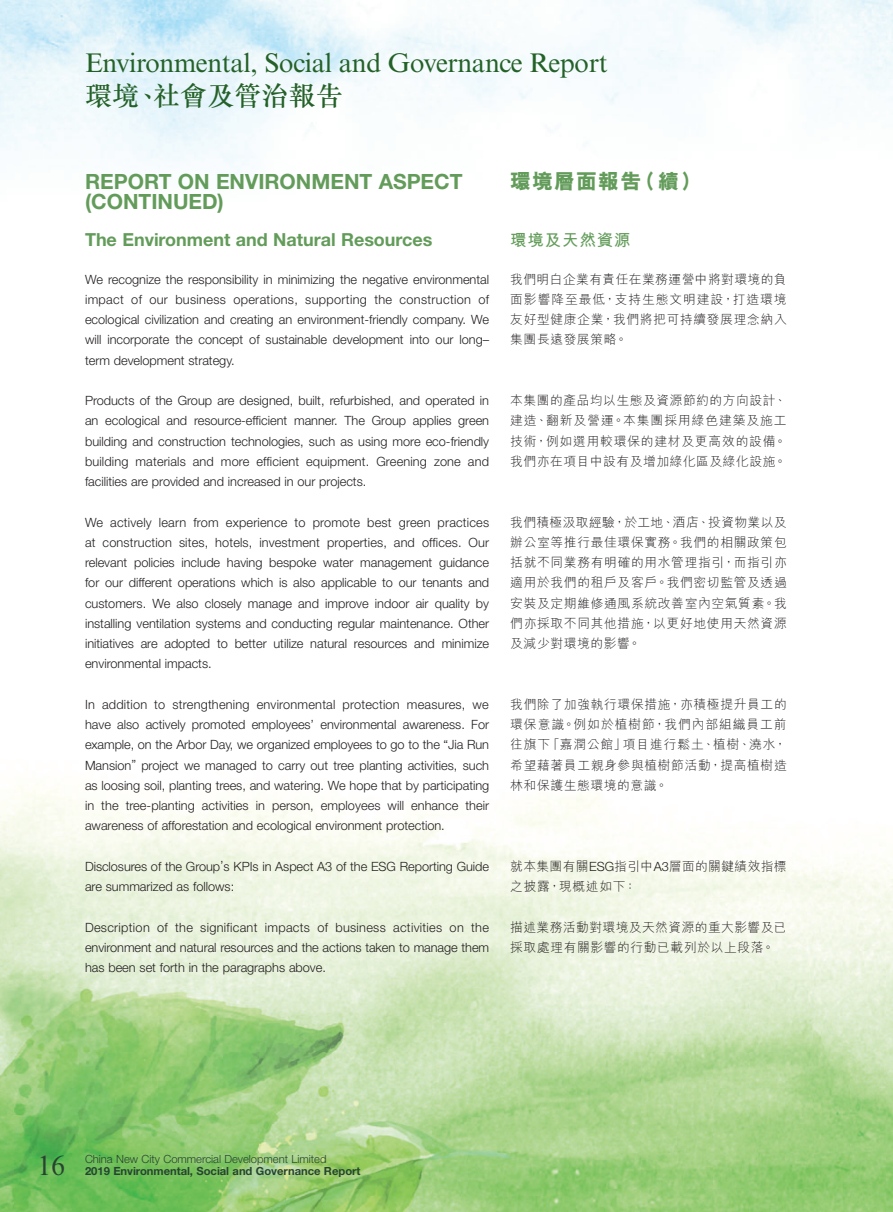
<style>
.page{position:relative;width:893px;height:1212px;background:#fff}
.page>*{position:absolute;margin:0;border:0;box-sizing:border-box;transform-origin:0 0}
.t1{font:27.75px "Times New Roman MT Std";color:#264431}
.t2{font:27px "Times New Roman MT Std";letter-spacing:-.015em;color:#246128}
.t3{font:500 27px "M Sung HK";letter-spacing:.005em;color:#246128}
.Heading_1{font:700 21px/20.2px "Helvetica Neue LT Std";color:#639c5a}
.C_Heading_1{font:800 21px "M Hei HK";letter-spacing:.05em;color:#639c5a}
.Heading_2{font:700 18px "Helvetica Neue LT Std";color:#639c5a}
.C_Heading_2{font:700 16.5px "M Hei HK";letter-spacing:.05em;color:#639c5a}
.Body_Text{font:300 12.75px/20.2px "Helvetica Neue LT Std";color:#231f20;text-align:justify}
.C_Body_Text{font:300 12.75px/20.2px "M Hei HK";letter-spacing:.05em;color:#231f20;text-align:justify}
.C_Body_Text-2{font:300 12.75px/20.2px "M Hei HK";letter-spacing:.03em;color:#231f20}
.t4{font:700 11.25px "Helvetica Neue LT Std";letter-spacing:-.005em;color:#264431}
.t5{font:300 11.25px "Helvetica Neue LT Std";letter-spacing:-.005em;color:#264431}
.s1{font-family:"Helvetica Neue LT Std"}
</style>
<div class="page">
<img style="left:0;top:0;width:893px;height:1212px">
<h2 class="t2" style="left:85px;top:47px;width:524px">Environmental, Social and Governance Report</h2>
<h2 class="t3" style="left:85px;top:77px;width:259px">環境、社會及管治報告</h2>
<p class="Heading_1" style="left:85px;top:171px;width:379px">REPORT ON ENVIRONMENT ASPECT (CONTINUED)</p>
<p class="Heading_2" style="left:85px;top:229px;width:349px">The Environment and Natural Resources</p>
<p class="Body_Text" style="left:85px;top:269px;width:406px">We recognize the responsibility in minimizing the negative environmental impact of our business operations, supporting the construction of ecological civilization and creating an environment-friendly company. We will incorporate the concept of sustainable development into our long– term development strategy.</p>
<p class="Body_Text" style="left:85px;top:390px;width:406px">Products of the Group are designed, built, refurbished, and operated in an ecological and resource-efficient manner. The Group applies green building and construction technologies, such as using more eco-friendly building materials and more efficient equipment. Greening zone and facilities are provided and increased in our projects.</p>
<p class="Body_Text" style="left:85px;top:512px;width:406px">We actively learn from experience to promote best green practices at construction sites, hotels, investment properties, and offices. Our relevant policies include having bespoke water management guidance for our different operations which is also applicable to our tenants and customers. We also closely manage and improve indoor air quality by installing ventilation systems and conducting regular maintenance. Other initiatives are adopted to better utilize natural resources and minimize environmental impacts.</p>
<p class="Body_Text" style="left:85px;top:694px;width:406px">In addition to strengthening environmental protection measures, we have also actively promoted employees’ environmental awareness. For example, on the Arbor Day, we organized employees to go to the “Jia Run Mansion” project we managed to carry out tree planting activities, such as loosing soil, planting trees, and watering. We hope that by participating in the tree-planting activities in person, employees will enhance their awareness of afforestation and ecological environment protection.</p>
<p class="Body_Text" style="left:85px;top:856px;width:405px">Disclosures of the Group’s KPIs in Aspect A3 of the ESG Reporting Guide are summarized as follows:</p>
<p class="Body_Text" style="left:85px;top:917px;width:406px">Description of the significant impacts of business activities on the environment and natural resources and the actions taken to manage them has been set forth in the paragraphs above.</p>
<p class="C_Heading_1" style="left:510px;top:171px;width:192px">環境層面報告（續）</p>
<p class="C_Heading_2" style="left:510px;top:228px;width:122px">環境及天然資源</p>
<p class="C_Body_Text" style="left:510px;top:269px;width:278px">我們明白企業有責任在業務運營中將對環境的負面影響降至最低，支持生態文明建設，打造環境友好型健康企業，我們將把可持續發展理念納入集團長遠發展策略。</p>
<p class="C_Body_Text" style="left:510px;top:390px;width:278px">本集團的產品均以生態及資源節約的方向設計、建造、翻新及營運。本集團採用綠色建築及施工技術，例如選用較環保的建材及更高效的設備。我們亦在項目中設有及增加綠化區及綠化設施。</p>
<p class="C_Body_Text" style="left:510px;top:512px;width:278px">我們積極汲取經驗，於工地、酒店、投資物業以及辦公室等推行最佳環保實務。我們的相關政策包括就不同業務有明確的用水管理指引，而指引亦適用於我們的租戶及客戶。我們密切監管及透過安裝及定期維修通風系統改善室內空氣質素。我們亦採取不同其他措施，以更好地使用天然資源及減少對環境的影響。</p>
<p class="C_Body_Text" style="left:510px;top:694px;width:278px">我們除了加強執行環保措施，亦積極提升員工的環保意識。例如於植樹節，我們內部組織員工前往旗下「嘉潤公館」項目進行鬆土、植樹、澆水，希望藉著員工親身參與植樹節活動，提高植樹造林和保護生態環境的意識。</p>
<p class="C_Body_Text-2" style="left:510px;top:856px;width:278px">就本集團有關<span class="s1">ESG</span>指引中<span class="s1">A3</span>層面的關鍵績效指標之披露，現概述如下：</p>
<p class="C_Body_Text" style="left:510px;top:917px;width:278px">描述業務活動對環境及天然資源的重大影響及已採取處理有關影響的行動已載列於以上段落。</p>
<h1 class="t1" style="left:37px;top:1150px;width:29px">16</h1>
<p class="t5" style="left:85px;top:1152px;width:243px">China New City Commercial Development Limited</p>
<p class="t4" style="left:85px;top:1164px;width:277px">2019 Environmental, Social and Governance Report</p>
</div>
